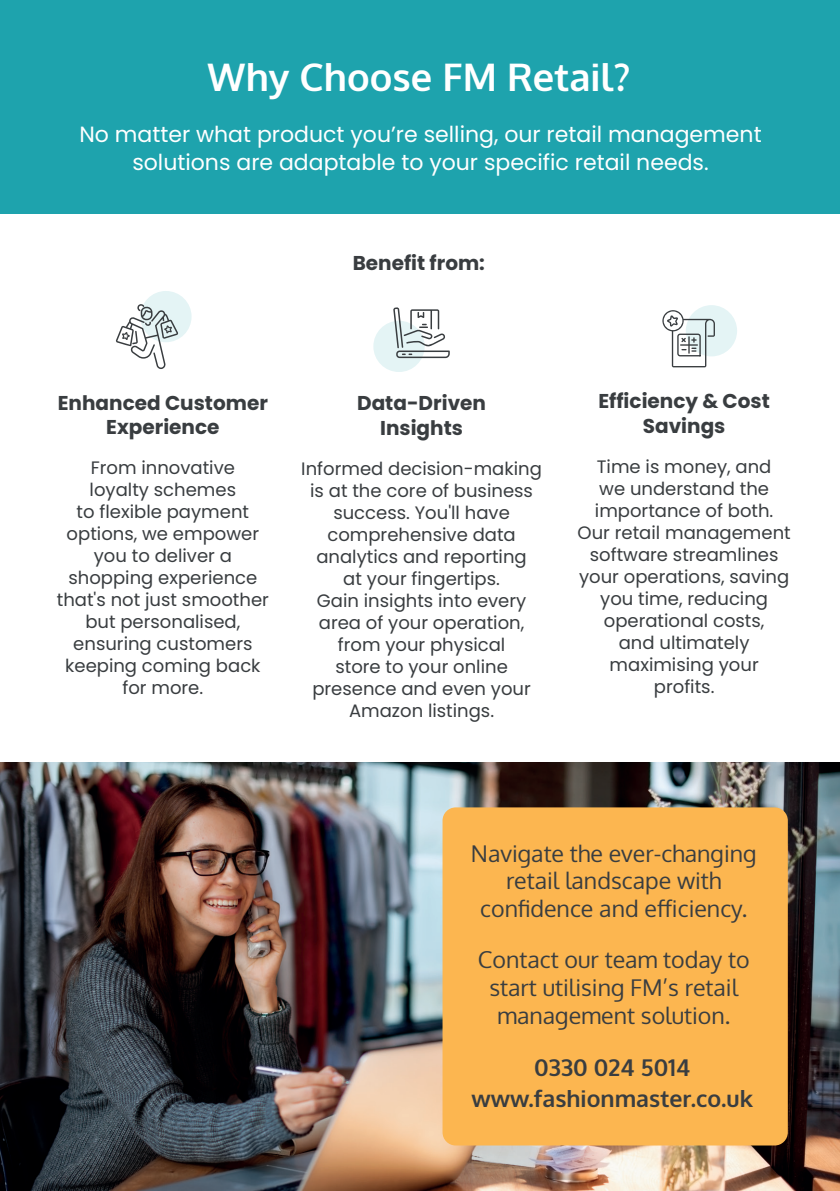
<style>
.page{position:relative;width:840px;height:1191px;background:#fff}
.page>*{position:absolute;margin:0;border:0;box-sizing:border-box;transform-origin:0 0}
.t1{font:700 38px "Oxygen";color:#fff}
.t2{font:23.2px/28px "Oxygen";color:#393d40;text-align:center}
.t3{font:700 23.2px/30.8px "Oxygen";color:#393d40;text-align:center}
.t4{font:22px/28px "Poppins";color:#fff;text-align:center}
.t5{font:700 20px/25px "Poppins";color:#393d40;text-align:center}
.t6{font:18px/22px "Poppins";color:#393d40;text-align:center}
</style>
<div class="page">
<img style="left:0;top:763px;width:839px;height:428px">
<div style="left:0;top:0;width:839px;height:214px;background:#1ea3ad"></div>
<div style="left:442px;top:807px;width:345px;height:338px;background:#fcb650;border-radius:13px"></div>
<div style="left:373px;top:321px;width:51px;height:51px;background:#e4f4f5;border-radius:50%"></div>
<svg style="left:393px;top:307px;width:56px;height:51px"></svg>
<div style="left:140px;top:291px;width:51px;height:51px;background:#e4f4f5;border-radius:50%"></div>
<svg style="left:116px;top:304px;width:62px;height:65px"></svg>
<div style="left:685px;top:305px;width:51px;height:51px;background:#e4f4f5;border-radius:50%"></div>
<svg style="left:662px;top:310px;width:52px;height:57px"></svg>
<h1 class="t1" style="left:207px;top:53px;width:424px">Why Choose FM Retail?</h1>
<p class="t4" style="left:79px;top:120px;width:683px">No matter what product you’re selling, our retail management solutions are adaptable to your specific retail needs.</p>
<p class="t5" style="left:352px;top:251px;width:134px">Benefit from:</p>
<p class="t5" style="left:58px;top:391px;width:211px;line-height:24px">Enhanced Customer<br>Experience</p>
<p class="t6" style="left:57px;top:457px;width:213px">From innovative<br>loyalty schemes<br>to flexible payment options, we empower you to deliver a shopping experience that's not just smoother but personalised, ensuring customers keeping coming back for more.</p>
<p class="t5" style="left:357px;top:391px;width:130px">Data-Driven<br>Insights</p>
<p class="t6" style="left:301px;top:458px;width:242px">Informed decision-making is at the core of business success. You'll have comprehensive data analytics and reporting<br>at your fingertips.<br>Gain insights into every area of your operation, from your physical<br>store to your online presence and even your<br>Amazon listings.</p>
<p class="t5" style="left:598px;top:389px;width:173px">Efficiency &amp; Cost<br>Savings</p>
<p class="t6" style="left:577px;top:456px;width:214px">Time is money, and<br>we understand the importance of both.<br>Our retail management software streamlines your operations, saving you time, reducing operational costs,<br>and ultimately maximising your profits.</p>
<p class="t2" style="left:470px;top:839px;width:287px">Navigate the ever-changing retail landscape with confidence and efficiency.</p>
<p class="t2" style="left:477px;top:946px;width:273px">Contact our team today to start utilising FM’s retail management solution.</p>
<p class="t3" style="left:471px;top:1052px;width:283px">0330 024 5014 www.fashionmaster.co.uk</p>
</div>
